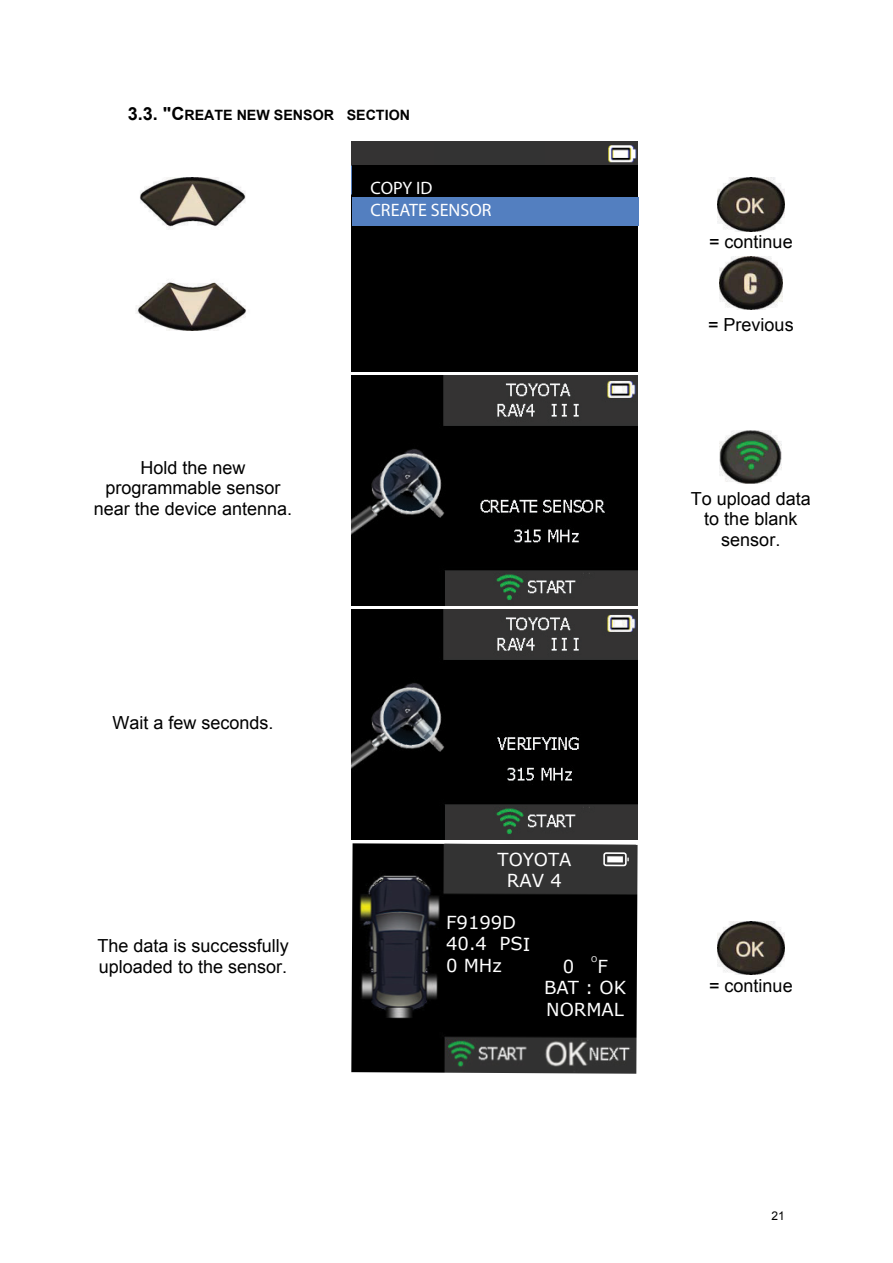
<style>
.page{position:relative;width:893px;height:1263px;background:#fff}
.page>*{position:absolute;margin:0;border:0;box-sizing:border-box;transform-origin:0 0}
.t1{font:18px/20.7px "Arial";color:#000;text-align:center}
.t2{font:18px/21.6px "Verdana";letter-spacing:-.005em;color:#fff}
.t3{font:18px/21.6px "Myriad Pro";color:#fff}
.t4{font:700 14.25px "Arial";color:#000}
.t5{font:12px "Arial";color:#000}
.t6{font:7.8px "Verdana";color:#fff}
.s1{font-size:18px}
</style>
<div class="page">
<img style="left:136px;top:177px;width:111px;height:154px">
<img style="left:717px;top:178px;width:67px;height:53px">
<img style="left:719px;top:256px;width:63px;height:54px">
<img style="left:352px;top:376px;width:285px;height:229px">
<img style="left:719px;top:430px;width:62px;height:53px">
<img style="left:352px;top:610px;width:285px;height:229px">
<img style="left:717px;top:921px;width:67px;height:54px">
<img style="left:352px;top:142px;width:285px;height:229px">
<div style="left:434px;top:142px;width:111px;height:23px;background:#333"></div>
<div style="left:352px;top:166px;width:285px;height:47px;background:#000"></div>
<div style="left:352px;top:197px;width:286px;height:29px;background:#537fc0"></div>
<img style="left:351px;top:843px;width:286px;height:230px">
<svg style="left:444px;top:843px;width:191px;height:171px;background:#111"></svg>
<p class="t4" style="left:128px;top:105px;width:283px"><span class="s1">3.3. "C</span>REATE NEW SENSOR SECTION</p>
<p class="t3" style="left:370px;top:177px;width:122px">COPY ID<br>CREATE SENSOR</p>
<p class="t1" style="left:94px;top:457px;width:200px">Hold the new programmable sensor near the device antenna.</p>
<p class="t1" style="left:708px;top:231px;width:85px">= continue</p>
<p class="t1" style="left:707px;top:314px;width:87px">= Previous</p>
<p class="t1" style="left:690px;top:488px;width:122px">To upload data to the blank sensor.</p>
<p class="t1" style="left:112px;top:712px;width:163px">Wait a few seconds.</p>
<p class="t1" style="left:97px;top:935px;width:193px;text-align:left">The data is successfully uploaded to the sensor.</p>
<p class="t2" style="left:497px;top:849px;width:75px;line-height:21px;text-align:center">TOYOTA<br>RAV 4</p>
<p class="t2" style="left:446px;top:911px;width:86px">F9199D<br>40.4 PSI<br>0 MHz</p>
<p class="t6" style="left:591px;top:953px;width:8px">O</p>
<p class="t2" style="left:562px;top:955px;width:13px">0</p>
<p class="t2" style="left:544px;top:955px;width:84px;text-indent:53px">F<br>BAT : OK<br>NORMAL</p>
<p class="t1" style="left:708px;top:975px;width:85px">= continue</p>
<p class="t5" style="left:771px;top:1207px;width:15px">21</p>
</div>
